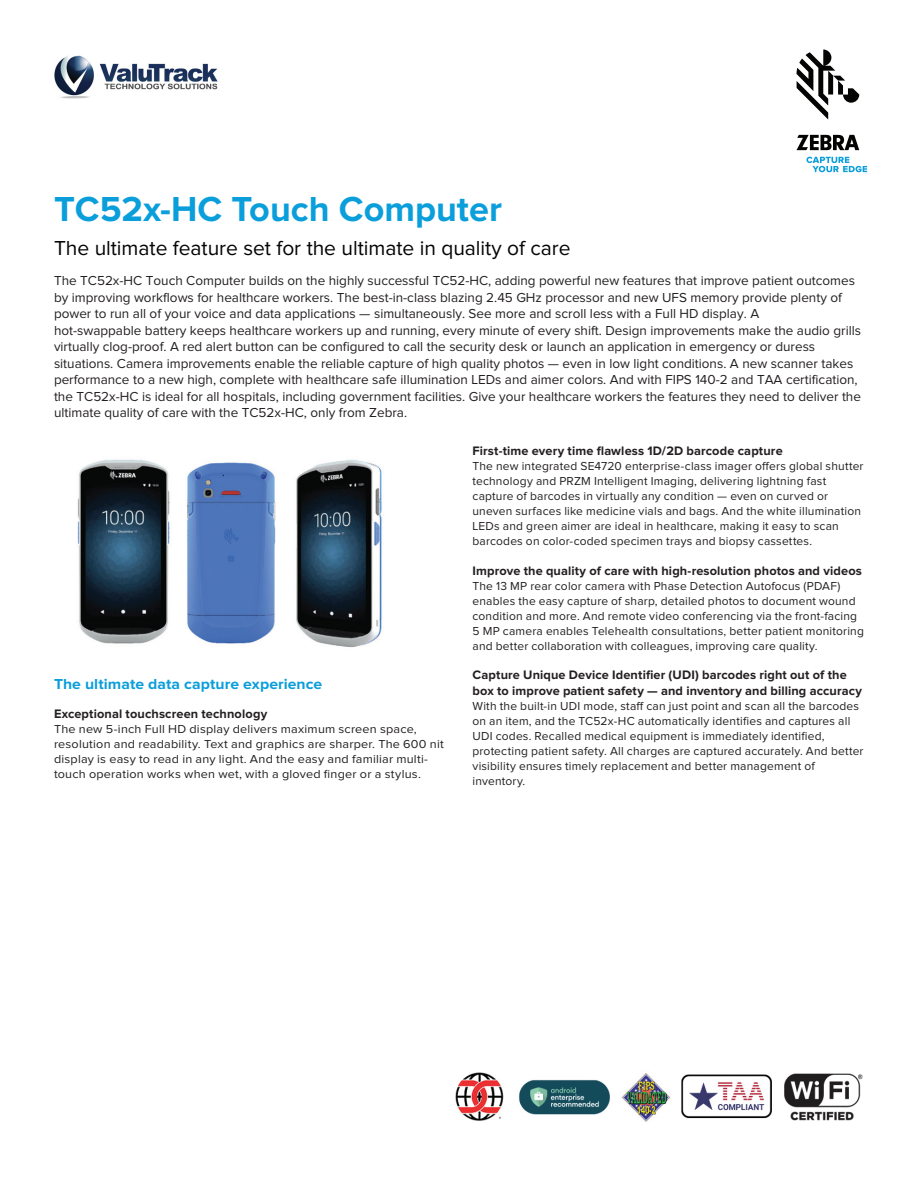
<style>
.page{position:relative;width:918px;height:1188px;background:#fff}
.page>*{position:absolute;margin:0;border:0;box-sizing:border-box;transform-origin:0 0}
.t1{font:700 36px "Proxima Nova";color:#0a9edb}
.t2{font:21px "Proxima Nova";letter-spacing:-.005em;color:#040503}
.t3{font:700 15px "Proxima Nova";letter-spacing:.005em;color:#0a9edb;scale:1.05 1}
.t4{font:13.5px/16.5px "Proxima Nova";color:#231f20}
.t5{font:700 12.75px/15.8px "Proxima Nova";letter-spacing:.01em;color:#231f20}
.t6{font:12px/15px "Proxima Nova";letter-spacing:.015em;color:#231f20}
.t7{font:12px/15px "Proxima Nova";letter-spacing:.015em;color:#231f20;scale:1.05 1}
</style>
<div class="page">
<img style="left:455px;top:1072px;width:408px;height:50px">
<img style="left:77px;top:459px;width:305px;height:189px">
<svg style="left:796px;top:50px;width:63px;height:70px"></svg>
<svg style="left:797px;top:135px;width:62px;height:15px"></svg>
<svg style="left:806px;top:157px;width:61px;height:15px"></svg>
<img style="left:54px;top:55px;width:163px;height:43px">
<h1 class="t1" style="left:54px;top:192px;width:449px">TC52x-HC Touch Computer</h1>
<h2 class="t2" style="left:54px;top:239px;width:518px">The ultimate feature set for the ultimate in quality of care</h2>
<p class="t4" style="left:54px;top:273px;width:809px">The TC52x-HC Touch Computer builds on the highly successful TC52-HC, adding powerful new features that improve patient outcomes by improving workflows for healthcare workers. The best-in-class blazing 2.45 GHz processor and new UFS memory provide plenty of power to run all of your voice and data applications — simultaneously. See more and scroll less with a Full HD display. A<br>hot-swappable battery keeps healthcare workers up and running, every minute of every shift. Design improvements make the audio grills virtually clog-proof. A red alert button can be configured to call the security desk or launch an application in emergency or duress situations. Camera improvements enable the reliable capture of high quality photos — even in low light conditions. A new scanner takes performance to a new high, complete with healthcare safe illumination LEDs and aimer colors. And with FIPS 140-2 and TAA certification, the TC52x-HC is ideal for all hospitals, including government facilities. Give your healthcare workers the features they need to deliver the ultimate quality of care with the TC52x-HC, only from Zebra.</p>
<p class="t3" style="left:54px;top:677px;width:257px">The ultimate data capture experience</p>
<p class="t5" style="left:54px;top:706px;width:215px">Exceptional touchscreen technology</p>
<p class="t7" style="left:54px;top:722px;width:373px">The new 5-inch Full HD display delivers maximum screen space, resolution and readability. Text and graphics are sharper. The 600 nit display is easy to read in any light. And the easy and familiar multi&shy;touch operation works when wet, with a gloved finger or a stylus.</p>
<p class="t5" style="left:472px;top:444px;width:312px">First-time every time flawless 1D/2D barcode capture</p>
<p class="t6" style="left:472px;top:459px;width:393px">The new integrated SE4720 enterprise-class imager offers global shutter technology and PRZM Intelligent Imaging, delivering lightning fast capture of barcodes in virtually any condition — even on curved or uneven surfaces like medicine vials and bags. And the white illumination LEDs and green aimer are ideal in healthcare, making it easy to scan barcodes on color-coded specimen trays and biopsy cassettes.</p>
<p class="t5" style="left:472px;top:563px;width:391px">Improve the quality of care with high-resolution photos and videos</p>
<p class="t6" style="left:472px;top:579px;width:393px">The 13 MP rear color camera with Phase Detection Autofocus (PDAF) enables the easy capture of sharp, detailed photos to document wound condition and more. And remote video conferencing via the front-facing 5 MP camera enables Telehealth consultations, better patient monitoring and better collaboration with colleagues, improving care quality.</p>
<p class="t5" style="left:472px;top:667px;width:391px">Capture Unique Device Identifier (UDI) barcodes right out of the box to improve patient safety — and inventory and billing accuracy</p>
<p class="t6" style="left:472px;top:699px;width:393px">With the built-in UDI mode, staff can just point and scan all the barcodes on an item, and the TC52x-HC automatically identifies and captures all UDI codes. Recalled medical equipment is immediately identified, protecting patient safety. All charges are captured accurately. And better visibility ensures timely replacement and better management of inventory.</p>
</div>
